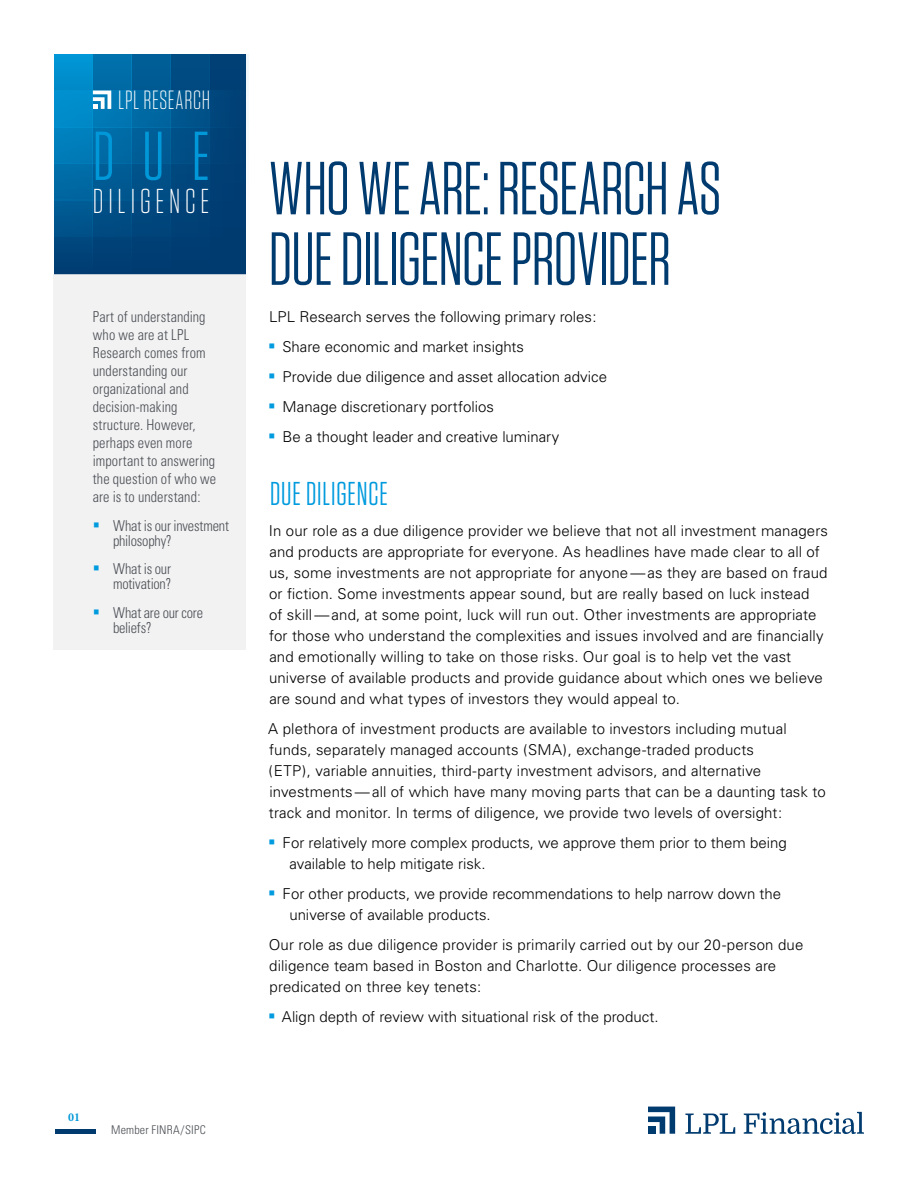
<style>
.page{position:relative;width:918px;height:1188px;background:#fff}
.page>*{position:absolute;margin:0;border:0;box-sizing:border-box;transform-origin:0 0}
.t1{font:75px/70.5px "Tungsten Narrow";letter-spacing:-.01em;color:#003b70}
.t2{font:69px "Tungsten Narrow";color:#0098d8}
.t3{font:300 34.5px "Tungsten Narrow";letter-spacing:.14em;color:#fff}
.t4{font:33px "Tungsten Narrow";letter-spacing:.025em;color:#009bde}
.t5{font:300 26.25px "Tungsten Narrow";letter-spacing:.025em;color:#fff}
.t6{font:300 15px/21px "Univers";letter-spacing:.01em;color:#000}
.t7{font:300 condensed 15px/18px "Univers";letter-spacing:.005em;color:#4b4f54;scale:.95 1}
.t8{font:300 condensed 15px/15px "Univers";letter-spacing:-.015em;color:#4b4f54;scale:.95 1}
.t9{font:300 condensed 12px "Univers";letter-spacing:.015em;color:#4b4f54}
.t10{font:700 12px "Minion Pro";color:#0098d8}
</style>
<div class="page">
<svg style="left:93px;top:54px;width:39px;height:221px;background:#02619a"></svg>
<div style="left:209px;top:54px;width:39px;height:220px;background:#003f75"></div>
<svg style="left:171px;top:54px;width:38px;height:221px;background:#014a80"></svg>
<svg style="left:132px;top:54px;width:39px;height:221px;background:#01578e"></svg>
<svg style="left:54px;top:54px;width:39px;height:221px;background:#0175b0"></svg>
<div style="left:54px;top:164px;width:194px;height:36px;background:linear-gradient(to right,#0068a4,#0a4072)"></div>
<div style="left:54px;top:200px;width:194px;height:37px;background:linear-gradient(to right,#00548d,#0a4073)"></div>
<div style="left:54px;top:127px;width:194px;height:37px;background:linear-gradient(to right,#007fbd,#0a4173)"></div>
<svg style="left:93px;top:91px;width:18px;height:18px"></svg>
<svg style="left:648px;top:1107px;width:27px;height:27px"></svg>
<div style="left:648px;top:1126px;width:7px;height:8px;background:#003b70"></div>
<svg style="left:685px;top:1114px;width:50px;height:20px"></svg>
<svg style="left:744px;top:1112px;width:120px;height:22px"></svg>
<hr style="left:55px;top:1130px;width:41px;height:4px;background:#003b70">
<div style="left:54px;top:275px;width:192px;height:375px;background:#efeff0"></div>
<h3 class="t5" style="left:118px;top:87px;width:93px">LPL RESEARCH</h3>
<h2 class="t2" style="left:93px;top:122px;width:118px">DUE</h2>
<h3 class="t3" style="left:93px;top:184px;width:118px">DILIGENCE</h3>
<p class="t7" style="left:93px;top:308px;width:131px">Part of understanding who we are at LPL<br>Research comes from understanding our organizational and decision-making structure. However, perhaps even more important to answering the question of who we are is to understand:</p>
<p class="t7" style="left:113px;top:518px;width:124px;line-height:15px">What is our investment philosophy?</p>
<p class="t8" style="left:113px;top:562px;width:63px">What is our motivation?</p>
<p class="t7" style="left:113px;top:605px;width:96px;line-height:15px">What are our core beliefs?</p>
<p class="t10" style="left:68px;top:1108px;width:13px">01</p>
<p class="t9" style="left:111px;top:1122px;width:96px">Member FINRA/SIPC</p>
<h1 class="t1" style="left:269px;top:155px;width:454px">WHO WE ARE: RESEARCH AS<br>DUE DILIGENCE PROVIDER</h1>
<p class="t6" style="left:282px;top:302px;width:326px;line-height:30px;text-indent:-13px">LPL Research serves the following primary roles:<br>Share economic and market insights<br>Provide due diligence and asset allocation advice Manage discretionary portfolios<br>Be a thought leader and creative luminary</p>
<h3 class="t4" style="left:270px;top:477px;width:119px">DUE DILIGENCE</h3>
<p class="t6" style="left:269px;top:521px;width:561px">In our role as a due diligence provider we believe that not all investment managers and products are appropriate for everyone. As headlines have made clear to all of us, some investments are not appropriate for anyone—as they are based on fraud or fiction. Some investments appear sound, but are really based on luck instead<br>of skill—and, at some point, luck will run out. Other investments are appropriate for those who understand the complexities and issues involved and are financially and emotionally willing to take on those risks. Our goal is to help vet the vast universe of available products and provide guidance about which ones we believe are sound and what types of investors they would appeal to.</p>
<p class="t6" style="left:268px;top:719px;width:559px">A plethora of investment products are available to investors including mutual funds, separately managed accounts (SMA), exchange-traded products<br>(ETP), variable annuities, third-party investment advisors, and alternative investments—all of which have many moving parts that can be a daunting task to track and monitor. In terms of diligence, we provide two levels of oversight:</p>
<p class="t6" style="left:290px;top:833px;width:499px;text-indent:-7px">For relatively more complex products, we approve them prior to them being available to help mitigate risk.</p>
<p class="t6" style="left:289px;top:884px;width:493px;text-indent:-7px">For other products, we provide recommendations to help narrow down the universe of available products.</p>
<p class="t6" style="left:269px;top:935px;width:536px">Our role as due diligence provider is primarily carried out by our 20-person due diligence team based in Boston and Charlotte. Our diligence processes are predicated on three key tenets:</p>
<p class="t6" style="left:282px;top:1007px;width:378px">Align depth of review with situational risk of the product.</p>
</div>
